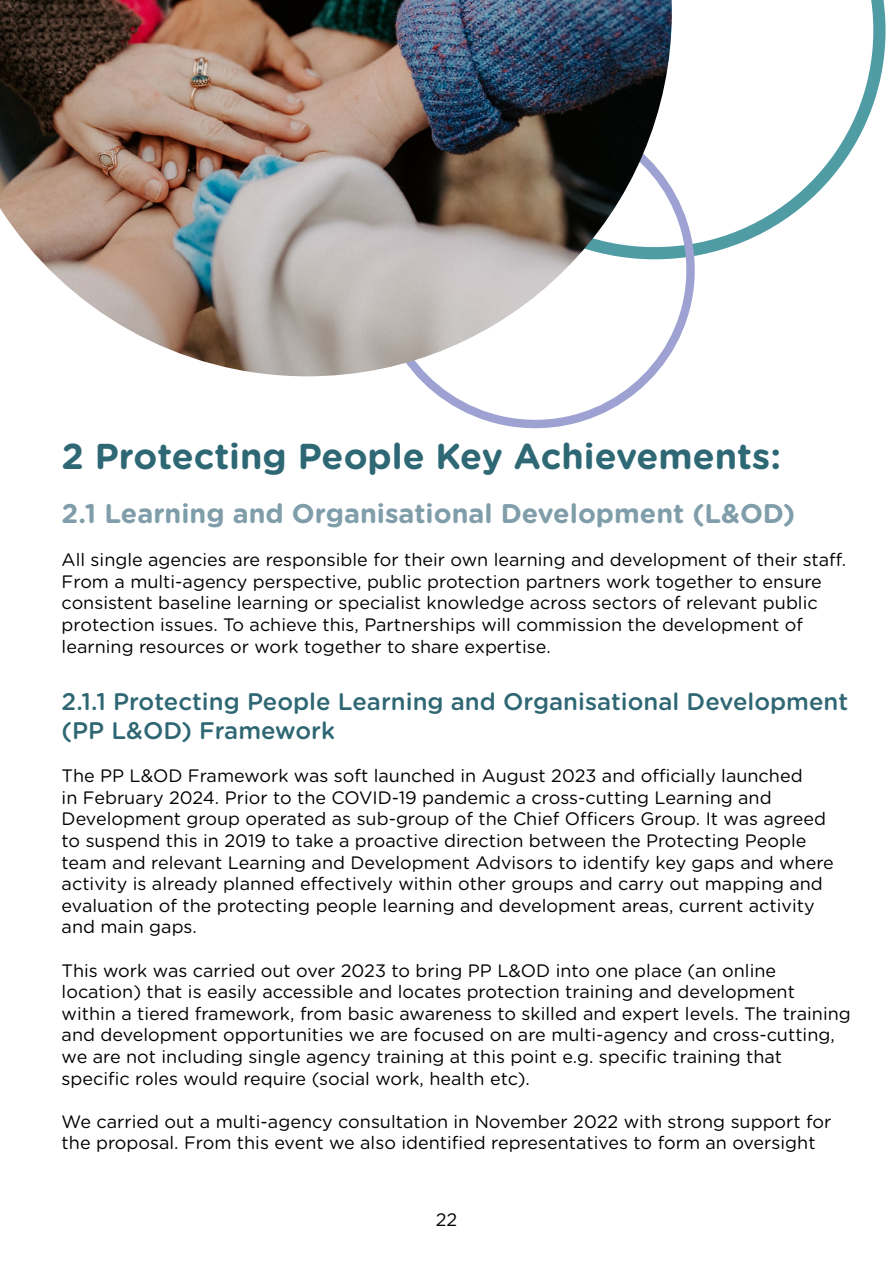
<style>
.page{position:relative;width:893px;height:1263px;background:#fff}
.page>*{position:absolute;margin:0;border:0;box-sizing:border-box;transform-origin:0 0}
.t1{font:700 36px "Gotham Rounded";color:#2f6875}
.t2{font:700 27px "Gotham Rounded";color:#7f9eaa}
.t3{font:500 24px/28.8px "Gotham Rounded";color:#2e6773}
.t4{font:18px/21.6px "Gotham Rounded";color:#000}
</style>
<div class="page">
<svg style="left:672px;top:0;width:213px;height:259px"></svg>
<img style="left:0;top:0;width:672px;height:376px">
<h1 class="t1" style="left:62px;top:430px;width:721px">2 Protecting People Key Achievements:</h1>
<h2 class="t2" style="left:62px;top:494px;width:735px">2.1 Learning and Organisational Development (L&amp;OD)</h2>
<p class="t4" style="left:62px;top:548px;width:786px">All single agencies are responsible for their own learning and development of their staff.<br>From a multi-agency perspective, public protection partners work together to ensure consistent baseline learning or specialist knowledge across sectors of relevant public protection issues. To achieve this, Partnerships will commission the development of learning resources or work together to share expertise.</p>
<h3 class="t3" style="left:62px;top:686px;width:788px">2.1.1 Protecting People Learning and Organisational Development (PP L&amp;OD) Framework</h3>
<p class="t4" style="left:62px;top:764px;width:774px">The PP L&amp;OD Framework was soft launched in August 2023 and officially launched<br>in February 2024. Prior to the COVID-19 pandemic a cross-cutting Learning and Development group operated as sub-group of the Chief Officers Group. It was agreed to suspend this in 2019 to take a proactive direction between the Protecting People team and relevant Learning and Development Advisors to identify key gaps and where activity is already planned effectively within other groups and carry out mapping and evaluation of the protecting people learning and development areas, current activity and main gaps.</p>
<p class="t4" style="left:62px;top:959px;width:791px">This work was carried out over 2023 to bring PP L&amp;OD into one place (an online location) that is easily accessible and locates protection training and development within a tiered framework, from basic awareness to skilled and expert levels. The training and development opportunities we are focused on are multi-agency and cross-cutting, we are not including single agency training at this point e.g. specific training that specific roles would require (social work, health etc).</p>
<p class="t4" style="left:62px;top:1110px;width:771px">We carried out a multi-agency consultation in November 2022 with strong support for the proposal. From this event we also identified representatives to form an oversight</p>
<p class="t4" style="left:436px;top:1208px;width:23px">22</p>
</div>
